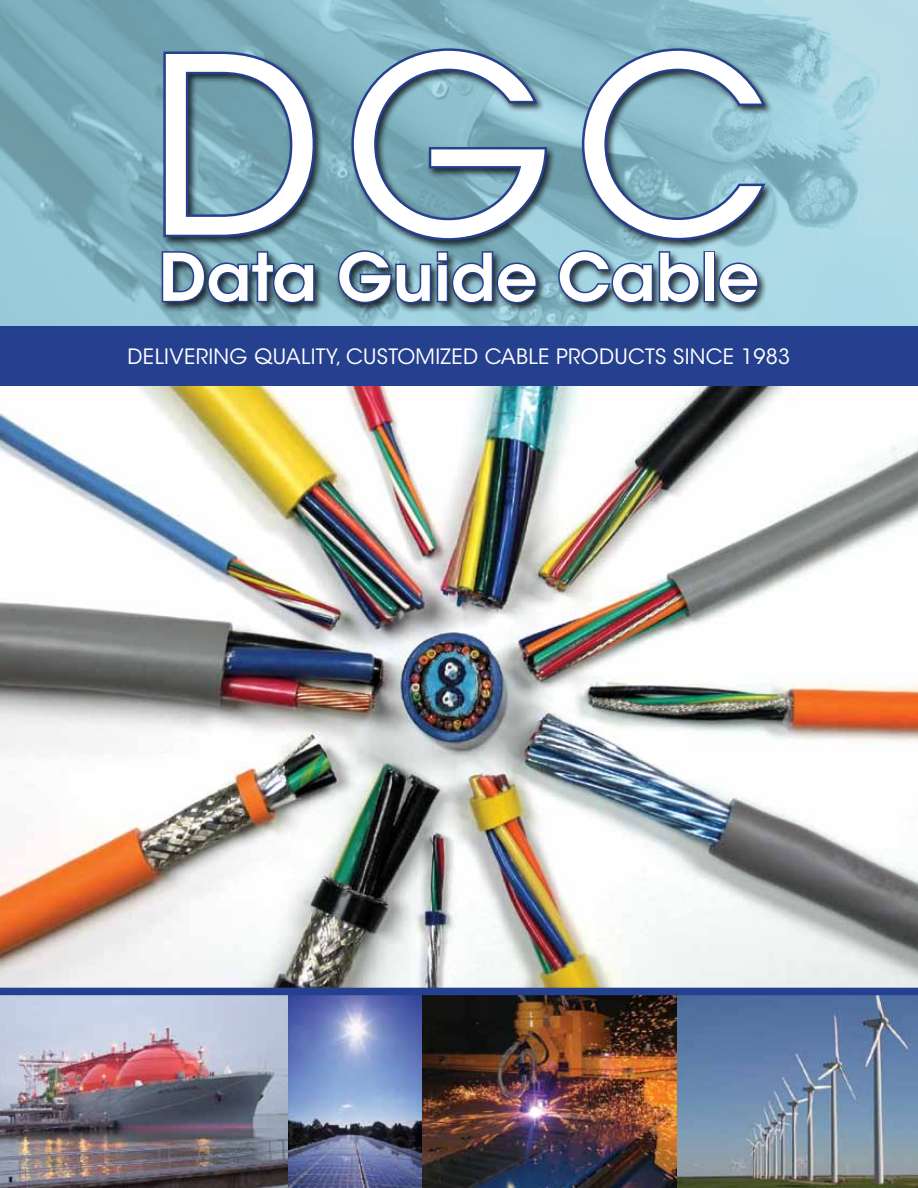
<style>
.page{position:relative;width:918px;height:1188px;background:#fff}
.page>*{position:absolute;margin:0;border:0;box-sizing:border-box;transform-origin:0 0}
.t1{font:244.2px "ITC Avant Garde Std";color:#fff}
.t2{font:600 65.1px "ITC Avant Garde Std";color:#fff}
.t3{font:21px "ITC Avant Garde Std";letter-spacing:.015em;color:#fff}
</style>
<div class="page">
<img style="left:0;top:995px;width:918px;height:193px">
<svg style="left:0;top:0;width:918px;height:326px;background:#90bfcd"></svg>
<img style="left:0;top:386px;width:918px;height:602px">
<div style="left:159px;top:46px;width:615px;height:267px;background:#000;opacity:.75"></div>
<svg style="left:161px;top:49px;width:156px;height:191px;background:#4e7186"></svg>
<svg style="left:349px;top:46px;width:201px;height:197px;background:#5c8196"></svg>
<svg style="left:580px;top:46px;width:189px;height:197px;background:#688fa3"></svg>
<svg style="left:160px;top:250px;width:156px;height:55px;background:#466583"></svg>
<svg style="left:336px;top:249px;width:203px;height:56px;background:#496987"></svg>
<svg style="left:557px;top:249px;width:145px;height:56px;background:#5c7d98"></svg>
<div style="left:704px;top:251px;width:11px;height:51px;border:3px solid #25408f"></div>
<svg style="left:717px;top:261px;width:44px;height:44px;background:#4d6889"></svg>
<div style="left:0;top:326px;width:918px;height:60px;background:#25408f"></div>
<div style="left:0;top:988px;width:918px;height:7px;background:#25408f"></div>
<h1 class="t1" style="left:148px;top:-2px;width:624px">DGC</h1>
<h2 class="t2" style="left:159px;top:236px;width:602px">Data Guide Cable</h2>
<p class="t3" style="left:128px;top:344px;width:664px">DELIVERING QUALITY, CUSTOMIZED CABLE PRODUCTS SINCE 1983</p>
</div>
